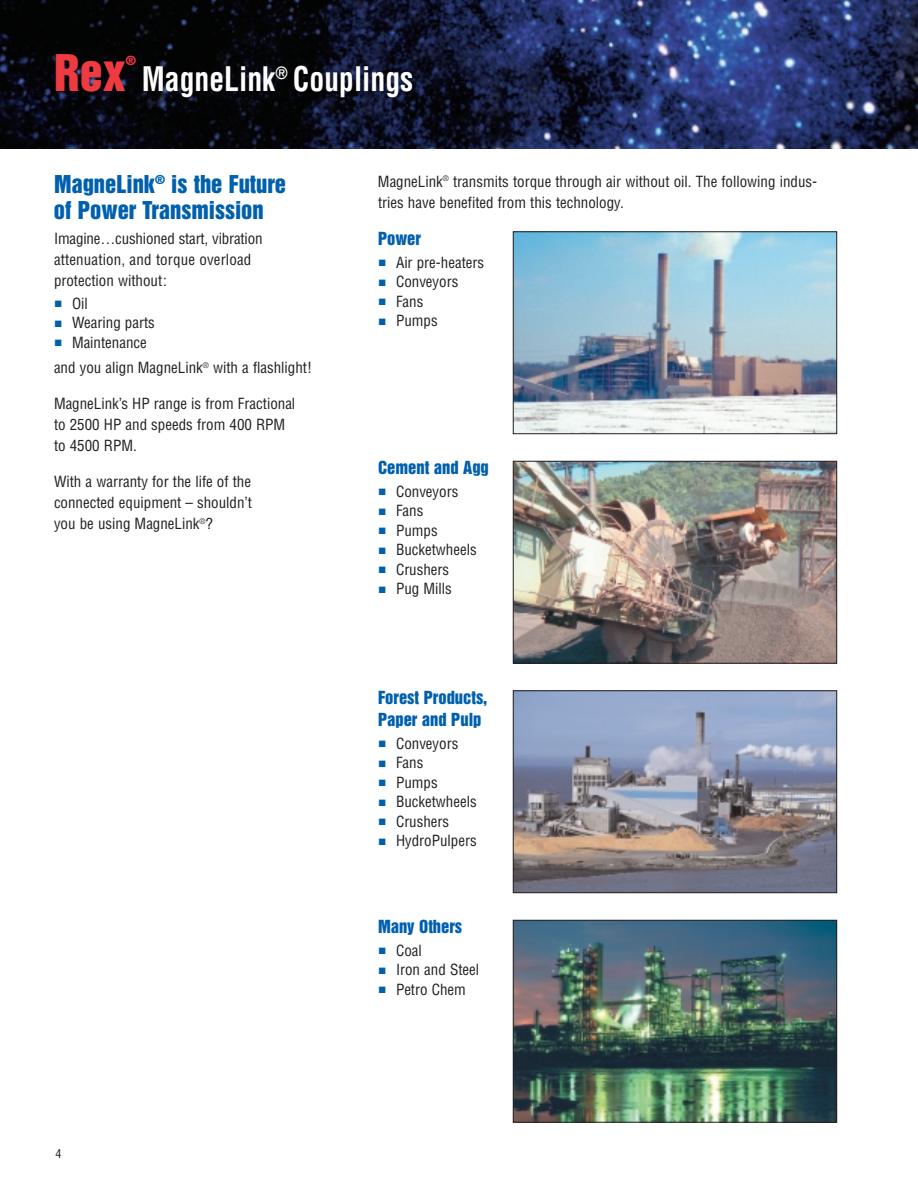
<style>
.page{position:relative;width:918px;height:1188px;background:#fff}
.page>*{position:absolute;margin:0;border:0;box-sizing:border-box;transform-origin:0 0}
.t1{font:46.2px "Helvetica Inserat";color:#ee3a41}
.t2{font:700 condensed 33px "Helvetica";color:#fff;scale:.9 1}
.t3{font:22.5px/25.5px "Helvetica Inserat";color:#0160ae}
.t4{font:16.5px/22.5px "Helvetica Inserat";color:#0160ae}
.t5{font:condensed 15px/21px "Helvetica";color:#231f20}
.t6{font:condensed 12px "Helvetica";color:#231f20}
.t7{font:11.55px "Helvetica Inserat";color:#ee3a41}
.s1{font-family:"European Pi Three";font-stretch:normal;color:#0160ae}
</style>
<div class="page">
<img style="left:0;top:0;width:918px;height:148px">
<img style="left:515px;top:233px;width:320px;height:199px">
<div style="left:513px;top:231px;width:324px;height:203px;border:1px solid #231f20"></div>
<img style="left:515px;top:922px;width:320px;height:198px">
<div style="left:513px;top:920px;width:324px;height:202px;border:1px solid #231f20"></div>
<img style="left:515px;top:463px;width:320px;height:198px">
<div style="left:513px;top:461px;width:324px;height:202px;border:1px solid #231f20"></div>
<img style="left:515px;top:692px;width:320px;height:199px">
<div style="left:513px;top:690px;width:324px;height:203px;border:1px solid #231f20"></div>
<h1 class="t1" style="left:54px;top:54px;width:73px">Rex</h1>
<p class="t7" style="left:126px;top:56px;width:12px">®</p>
<h2 class="t2" style="left:142px;top:66px;width:303px">MagneLink<sup>®</sup> Couplings</h2>
<h3 class="t3" style="left:54px;top:173px;width:234px">MagneLink<sup>®</sup> is the Future of Power Transmission</h3>
<p class="t5" style="left:54px;top:230px;width:210px">Imagine…cushioned start, vibration attenuation, and torque overload protection without:</p>
<p class="t5" style="left:54px;top:294px;width:35px"><span class="s1">-</span> Oil</p>
<p class="t5" style="left:54px;top:314px;width:102px"><span class="s1">-</span> Wearing parts</p>
<p class="t5" style="left:54px;top:331px;width:260px;line-height:25.5px"><span class="s1">-</span> Maintenance<br>and you align MagneLink<sup>®</sup> with a flashlight!</p>
<p class="t5" style="left:54px;top:395px;width:243px">MagneLink’s HP range is from Fractional to 2500 HP and speeds from 400 RPM to 4500 RPM.</p>
<p class="t5" style="left:54px;top:473px;width:200px;text-align:justify">With a warranty for the life of the connected equipment – shouldn’t you be using MagneLink<sup>®</sup>?</p>
<p class="t6" style="left:56px;top:1149px;width:7px">4</p>
<p class="t5" style="left:378px;top:172px;width:441px">MagneLink<sup>®</sup> transmits torque through air without oil. The following indus&shy;tries have benefited from this technology.</p>
<p class="t4" style="left:378px;top:228px;width:45px">Power</p>
<p class="t5" style="left:378px;top:253px;width:108px"><span class="s1">-</span> Air pre-heaters</p>
<p class="t5" style="left:378px;top:273px;width:82px"><span class="s1">-</span> Conveyors</p>
<p class="t5" style="left:378px;top:292px;width:47px"><span class="s1">-</span> Fans</p>
<p class="t5" style="left:378px;top:312px;width:61px"><span class="s1">-</span> Pumps</p>
<p class="t4" style="left:378px;top:457px;width:112px">Cement and Agg</p>
<p class="t5" style="left:378px;top:482px;width:82px"><span class="s1">-</span> Conveyors</p>
<p class="t5" style="left:378px;top:501px;width:47px"><span class="s1">-</span> Fans</p>
<p class="t5" style="left:378px;top:521px;width:61px"><span class="s1">-</span> Pumps</p>
<p class="t5" style="left:378px;top:540px;width:100px"><span class="s1">-</span> Bucketwheels</p>
<p class="t5" style="left:378px;top:560px;width:73px"><span class="s1">-</span> Crushers</p>
<p class="t5" style="left:378px;top:579px;width:75px"><span class="s1">-</span> Pug Mills</p>
<p class="t4" style="left:378px;top:687px;width:111px">Forest Products,<br>Paper and Pulp</p>
<p class="t5" style="left:378px;top:734px;width:82px"><span class="s1">-</span> Conveyors</p>
<p class="t5" style="left:378px;top:753px;width:47px"><span class="s1">-</span> Fans</p>
<p class="t5" style="left:378px;top:773px;width:61px"><span class="s1">-</span> Pumps</p>
<p class="t5" style="left:378px;top:792px;width:100px"><span class="s1">-</span> Bucketwheels</p>
<p class="t5" style="left:378px;top:812px;width:73px"><span class="s1">-</span> Crushers</p>
<p class="t5" style="left:378px;top:831px;width:100px"><span class="s1">-</span> HydroPulpers</p>
<p class="t4" style="left:378px;top:916px;width:86px">Many Others</p>
<p class="t5" style="left:378px;top:941px;width:45px"><span class="s1">-</span> Coal</p>
<p class="t5" style="left:378px;top:960px;width:103px"><span class="s1">-</span> Iron and Steel</p>
<p class="t5" style="left:378px;top:980px;width:89px"><span class="s1">-</span> Petro Chem</p>
</div>
